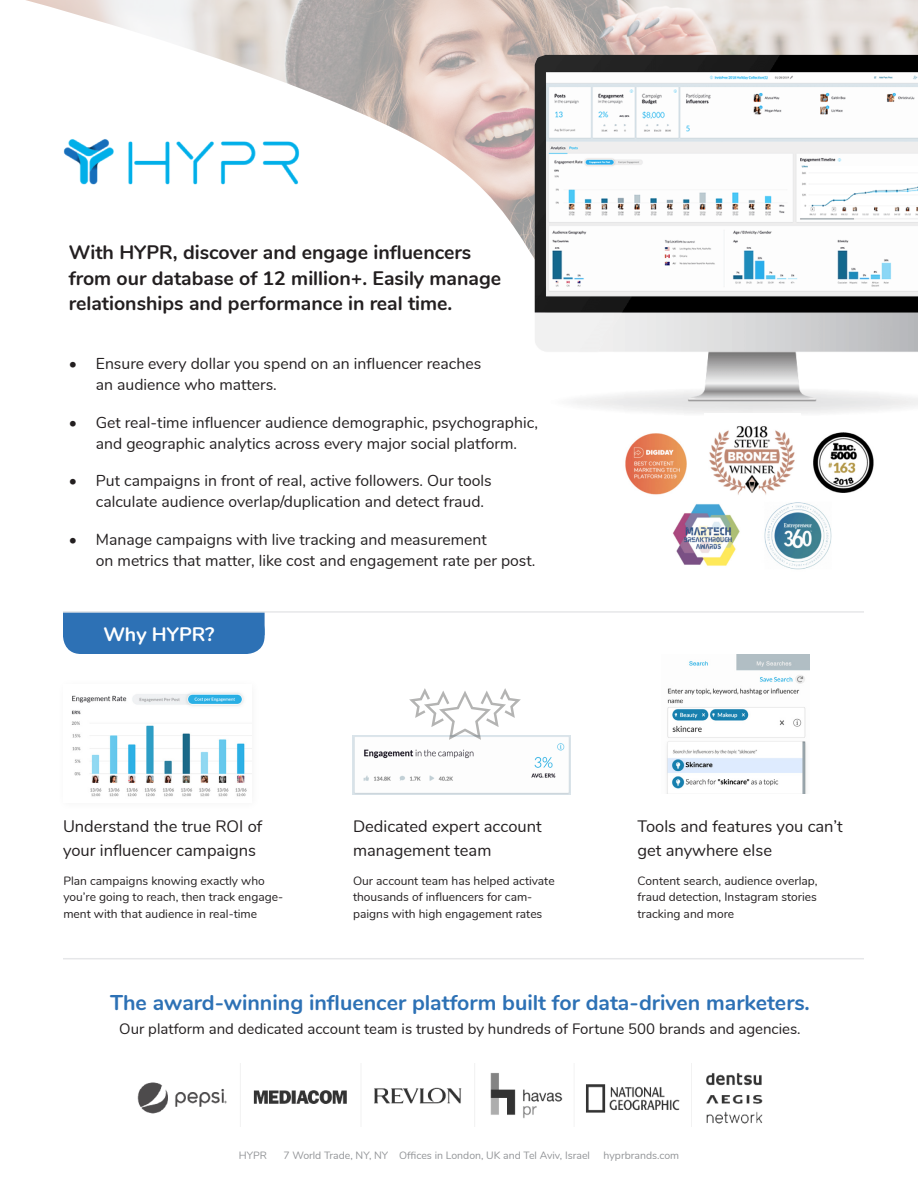
<style>
.page{position:relative;width:918px;height:1188px;background:#fff}
.page>*{position:absolute;margin:0;border:0;box-sizing:border-box;transform-origin:0 0}
.t1{font:700 21.3px "Nunito";color:#2d71b5}
.t2{font:700 19.5px/25.5px "Nunito";color:#231f20}
.t3{font:700 19.5px "Nunito";color:#fff}
.t4{font:16.5px/24px "Nunito";color:#231f20}
.t5{font:15.75px/21px "Nunito";color:#231f20}
.t6{font:15px "Nunito";color:#231f20}
.t7{font:12px/16.5px "Nunito";color:#231f20}
.t8{font:10.5px "Nunito";color:#939598}
</style>
<div class="page">
<svg style="left:63px;top:613px;width:202px;height:13px"></svg>
<div style="left:63px;top:612px;width:202px;height:42px;background:#2d71b5;border-radius:18px"></div>
<img style="left:26px;top:0;width:892px;height:313px">
<img style="left:535px;top:55px;width:383px;height:359px">
<img style="left:137px;top:1064px;width:626px;height:62px">
<hr style="left:63px;top:611px;width:801px;height:2px;background:#e6e7e9">
<hr style="left:63px;top:958px;width:801px;height:1px;background:#e6e7e9">
<img style="left:57px;top:121px;width:249px;height:81px">
<img style="left:71px;top:692px;width:181px;height:105px">
<img style="left:667px;top:654px;width:142px;height:140px">
<img style="left:625px;top:433px;width:62px;height:62px">
<img style="left:704px;top:413px;width:96px;height:82px">
<img style="left:813px;top:432px;width:61px;height:61px">
<img style="left:673px;top:504px;width:67px;height:62px">
<img style="left:764px;top:502px;width:68px;height:68px">
<img style="left:352px;top:736px;width:218px;height:59px">
<svg style="left:409px;top:688px;width:112px;height:52px"></svg>
<p class="t2" style="left:69px;top:239px;width:434px">With HYPR, discover and engage influencers from our database of 12 million+. Easily manage relationships and performance in real time.</p>
<p class="t5" style="left:96px;top:352px;width:387px;text-indent:-27px">• Ensure every dollar you spend on an influencer reaches an audience who matters.</p>
<p class="t5" style="left:69px;top:411px;width:471px;text-align:center">• Get real-time influencer audience demographic, psychographic, and geographic analytics across every major social platform.</p>
<p class="t5" style="left:96px;top:469px;width:397px;text-indent:-27px">• Put campaigns in front of real, active followers. Our tools calculate audience overlap/duplication and detect fraud.</p>
<p class="t5" style="left:96px;top:528px;width:441px;text-indent:-27px">• Manage campaigns with live tracking and measurement<br>on metrics that matter, like cost and engagement rate per post.</p>
<p class="t3" style="left:103px;top:620px;width:113px">Why HYPR?</p>
<p class="t4" style="left:63px;top:814px;width:201px">Understand the true ROI of your influencer campaigns</p>
<p class="t7" style="left:63px;top:871px;width:221px">Plan campaigns knowing exactly who you’re going to reach, then track engage&shy;ment with that audience in real-time</p>
<p class="t4" style="left:353px;top:814px;width:190px">Dedicated expert account management team</p>
<p class="t7" style="left:353px;top:871px;width:203px">Our account team has helped activate thousands of influencers for cam&shy;paigns with high engagement rates</p>
<p class="t4" style="left:638px;top:814px;width:207px">Tools and features you can’t get anywhere else</p>
<p class="t7" style="left:638px;top:871px;width:181px;text-align:justify">Content search, audience overlap, fraud detection, Instagram stories tracking and more</p>
<p class="t1" style="left:110px;top:987px;width:701px">The award-winning influencer platform built for data-driven marketers.</p>
<p class="t6" style="left:119px;top:1018px;width:683px">Our platform and dedicated account team is trusted by hundreds of Fortune 500 brands and agencies.</p>
<p class="t8" style="left:239px;top:1147px;width:30px">HYPR</p>
<p class="t8" style="left:283px;top:1147px;width:308px">7 World Trade, NY, NY Offices in London, UK and Tel Aviv, Israel</p>
<p class="t8" style="left:604px;top:1147px;width:77px">hyprbrands.com</p>
</div>
